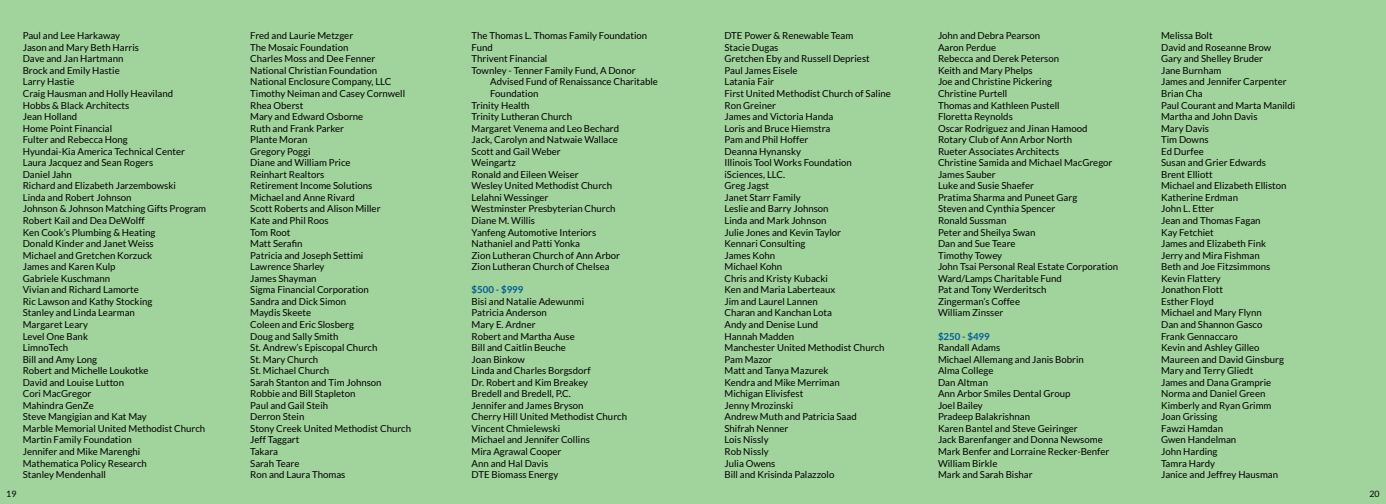
<style>
.page{position:relative;width:1386px;height:504px;background:#fff}
.page>*{position:absolute;margin:0;border:0;box-sizing:border-box;transform-origin:0 0}
.t1{font:9.62px/11.5px "Lato";color:#000}
.t2{font:700 9.62px "Lato";color:#005b97}
.t3{font:8.75px "Lato";color:#000}
</style>
<div class="page">
<div style="left:693px;top:0;width:693px;height:504px;background:#a1d39c"></div>
<div style="left:0;top:0;width:693px;height:504px;background:#a1d39c"></div>
<p class="t1" style="left:23px;top:30px;width:185px">Paul and Lee Harkaway<br>Jason and Mary Beth Harris<br>Dave and Jan Hartmann<br>Brock and Emily Hastie<br>Larry Hastie<br>Craig Hausman and Holly Heaviland<br>Hobbs &amp; Black Architects<br>Jean Holland<br>Home Point Financial<br>Fulter and Rebecca Hong<br>Hyundai-Kia America Technical Center<br>Laura Jacquez and Sean Rogers<br>Daniel Jahn<br>Richard and Elizabeth Jarzembowski<br>Linda and Robert Johnson<br>Johnson &amp; Johnson Matching Gifts Program<br>Robert Kail and Dea DeWolff<br>Ken Cook’s Plumbing &amp; Heating<br>Donald Kinder and Janet Weiss<br>Michael and Gretchen Korzuck<br>James and Karen Kulp<br>Gabriele Kuschmann<br>Vivian and Richard Lamorte<br>Ric Lawson and Kathy Stocking<br>Stanley and Linda Learman<br>Margaret Leary<br>Level One Bank<br>LimnoTech<br>Bill and Amy Long<br>Robert and Michelle Loukotke<br>David and Louise Lutton<br>Cori MacGregor<br>Mahindra GenZe<br>Steve Mangigian and Kat May<br>Marble Memorial United Methodist Church<br>Martin Family Foundation<br>Jennifer and Mike Marenghi<br>Mathematica Policy Research<br>Stanley Mendenhall</p>
<p class="t1" style="left:250px;top:30px;width:162px">Fred and Laurie Metzger<br>The Mosaic Foundation<br>Charles Moss and Dee Fenner<br>National Christian Foundation<br>National Enclosure Company, LLC<br>Timothy Neiman and Casey Cornwell<br>Rhea Oberst<br>Mary and Edward Osborne<br>Ruth and Frank Parker<br>Plante Moran<br>Gregory Poggi<br>Diane and William Price<br>Reinhart Realtors<br>Retirement Income Solutions<br>Michael and Anne Rivard<br>Scott Roberts and Alison Miller<br>Kate and Phil Roos<br>Tom Root<br>Matt Serafin<br>Patricia and Joseph Settimi<br>Lawrence Sharley<br>James Shayman<br>Sigma Financial Corporation<br>Sandra and Dick Simon<br>Maydis Skeete<br>Coleen and Eric Slosberg<br>Doug and Sally Smith<br>St. Andrew’s Episcopal Church<br>St. Mary Church<br>St. Michael Church<br>Sarah Stanton and Tim Johnson<br>Robbie and Bill Stapleton<br>Paul and Gail Steih<br>Derron Stein<br>Stony Creek United Methodist Church<br>Jeff Taggart<br>Takara<br>Sarah Teare<br>Ron and Laura Thomas</p>
<p class="t1" style="left:472px;top:30px;width:177px">The Thomas L. Thomas Family Foundation<br>Fund<br>Thrivent Financial<br>Townley - Tenner Family Fund, A Donor</p>
<p class="t1" style="left:490px;top:76px;width:169px">Advised Fund of Renaissance Charitable</p>
<p class="t1" style="left:490px;top:88px;width:50px">Foundation</p>
<p class="t1" style="left:472px;top:99px;width:60px">Trinity Health</p>
<p class="t1" style="left:472px;top:111px;width:102px">Trinity Lutheran Church</p>
<p class="t1" style="left:472px;top:122px;width:149px">Margaret Venema and Leo Bechard</p>
<p class="t1" style="left:472px;top:134px;width:148px">Jack, Carolyn and Natwaie Wallace</p>
<p class="t1" style="left:472px;top:145px;width:91px">Scott and Gail Weber</p>
<p class="t1" style="left:472px;top:157px;width:46px">Weingartz</p>
<p class="t1" style="left:472px;top:169px;width:109px">Ronald and Eileen Weiser</p>
<p class="t1" style="left:472px;top:180px;width:142px">Wesley United Methodist Church</p>
<p class="t1" style="left:472px;top:192px;width:78px">Lelahni Wessinger</p>
<p class="t1" style="left:472px;top:203px;width:145px">Westminster Presbyterian Church</p>
<p class="t1" style="left:472px;top:215px;width:65px">Diane M. Willis</p>
<p class="t1" style="left:472px;top:226px;width:126px">Yanfeng Automotive Interiors</p>
<p class="t1" style="left:472px;top:238px;width:110px">Nathaniel and Patti Yonka</p>
<p class="t1" style="left:472px;top:249px;width:150px">Zion Lutheran Church of Ann Arbor</p>
<p class="t1" style="left:472px;top:261px;width:139px">Zion Lutheran Church of Chelsea</p>
<p class="t2" style="left:472px;top:284px;width:53px">$500 - $999</p>
<p class="t1" style="left:472px;top:296px;width:157px">Bisi and Natalie Adewunmi<br>Patricia Anderson<br>Mary E. Ardner<br>Robert and Martha Ause<br>Bill and Caitlin Beuche<br>Joan Binkow<br>Linda and Charles Borgsdorf<br>Dr. Robert and Kim Breakey<br>Bredell and Bredell, P.C.<br>Jennifer and James Bryson<br>Cherry Hill United Methodist Church<br>Vincent Chmielewski<br>Michael and Jennifer Collins<br>Mira Agrawal Cooper<br>Ann and Hal Davis<br>DTE Biomass Energy</p>
<p class="t3" style="left:6px;top:489px;width:12px">19</p>
<p class="t1" style="left:724px;top:30px;width:168px">DTE Power &amp; Renewable Team<br>Stacie Dugas<br>Gretchen Eby and Russell Depriest<br>Paul James Eisele<br>Latania Fair<br>First United Methodist Church of Saline<br>Ron Greiner<br>James and Victoria Handa<br>Loris and Bruce Hiemstra<br>Pam and Phil Hoffer<br>Deanna Hynansky<br>Illinois Tool Works Foundation iSciences, LLC.<br>Greg Jagst<br>Janet Starr Family<br>Leslie and Barry Johnson<br>Linda and Mark Johnson<br>Julie Jones and Kevin Taylor<br>Kennari Consulting<br>James Kohn<br>Michael Kohn<br>Chris and Kristy Kubacki<br>Ken and Maria Laberteaux<br>Jim and Laurel Lannen<br>Charan and Kanchan Lota<br>Andy and Denise Lund<br>Hannah Madden<br>Manchester United Methodist Church<br>Pam Mazor<br>Matt and Tanya Mazurek<br>Kendra and Mike Merriman<br>Michigan Elivisfest<br>Jenny Mrozinski<br>Andrew Muth and Patricia Saad<br>Shifrah Nenner<br>Lois Nissly<br>Rob Nissly<br>Julia Owens<br>Bill and Krisinda Palazzolo</p>
<p class="t1" style="left:938px;top:30px;width:182px">John and Debra Pearson<br>Aaron Perdue<br>Rebecca and Derek Peterson<br>Keith and Mary Phelps<br>Joe and Christine Pickering<br>Christine Purtell<br>Thomas and Kathleen Pustell<br>Floretta Reynolds<br>Oscar Rodriguez and Jinan Hamood<br>Rotary Club of Ann Arbor North<br>Rueter Associates Architects<br>Christine Samida and Michael MacGregor<br>James Sauber<br>Luke and Susie Shaefer<br>Pratima Sharma and Puneet Garg<br>Steven and Cynthia Spencer<br>Ronald Sussman<br>Peter and Sheilya Swan<br>Dan and Sue Teare<br>Timothy Towey<br>John Tsai Personal Real Estate Corporation<br>Ward/Lamps Charitable Fund<br>Pat and Tony Werderitsch<br>Zingerman’s Coffee<br>William Zinsser</p>
<p class="t2" style="left:938px;top:331px;width:53px">$250 - $499</p>
<p class="t1" style="left:938px;top:342px;width:173px">Randall Adams<br>Michael Allemang and Janis Bobrin<br>Alma College<br>Dan Altman<br>Ann Arbor Smiles Dental Group<br>Joel Bailey<br>Pradeep Balakrishnan<br>Karen Bantel and Steve Geiringer<br>Jack Barenfanger and Donna Newsome<br>Mark Benfer and Lorraine Recker-Benfer<br>William Birkle<br>Mark and Sarah Bishar</p>
<p class="t1" style="left:1161px;top:30px;width:136px">Melissa Bolt<br>David and Roseanne Brow<br>Gary and Shelley Bruder<br>Jane Burnham<br>James and Jennifer Carpenter<br>Brian Cha<br>Paul Courant and Marta Manildi<br>Martha and John Davis<br>Mary Davis<br>Tim Downs<br>Ed Durfee<br>Susan and Grier Edwards<br>Brent Elliott<br>Michael and Elizabeth Elliston<br>Katherine Erdman<br>John L. Etter<br>Jean and Thomas Fagan<br>Kay Fetchiet<br>James and Elizabeth Fink<br>Jerry and Mira Fishman<br>Beth and Joe Fitzsimmons<br>Kevin Flattery<br>Jonathon Flott<br>Esther Floyd<br>Michael and Mary Flynn<br>Dan and Shannon Gasco<br>Frank Gennaccaro<br>Kevin and Ashley Gilleo<br>Maureen and David Ginsburg<br>Mary and Terry Gliedt<br>James and Dana Gramprie<br>Norma and Daniel Green<br>Kimberly and Ryan Grimm<br>Joan Grissing<br>Fawzi Hamdan<br>Gwen Handelman<br>John Harding<br>Tamra Hardy<br>Janice and Jeffrey Hausman</p>
<p class="t3" style="left:1370px;top:489px;width:12px">20</p>
</div>
